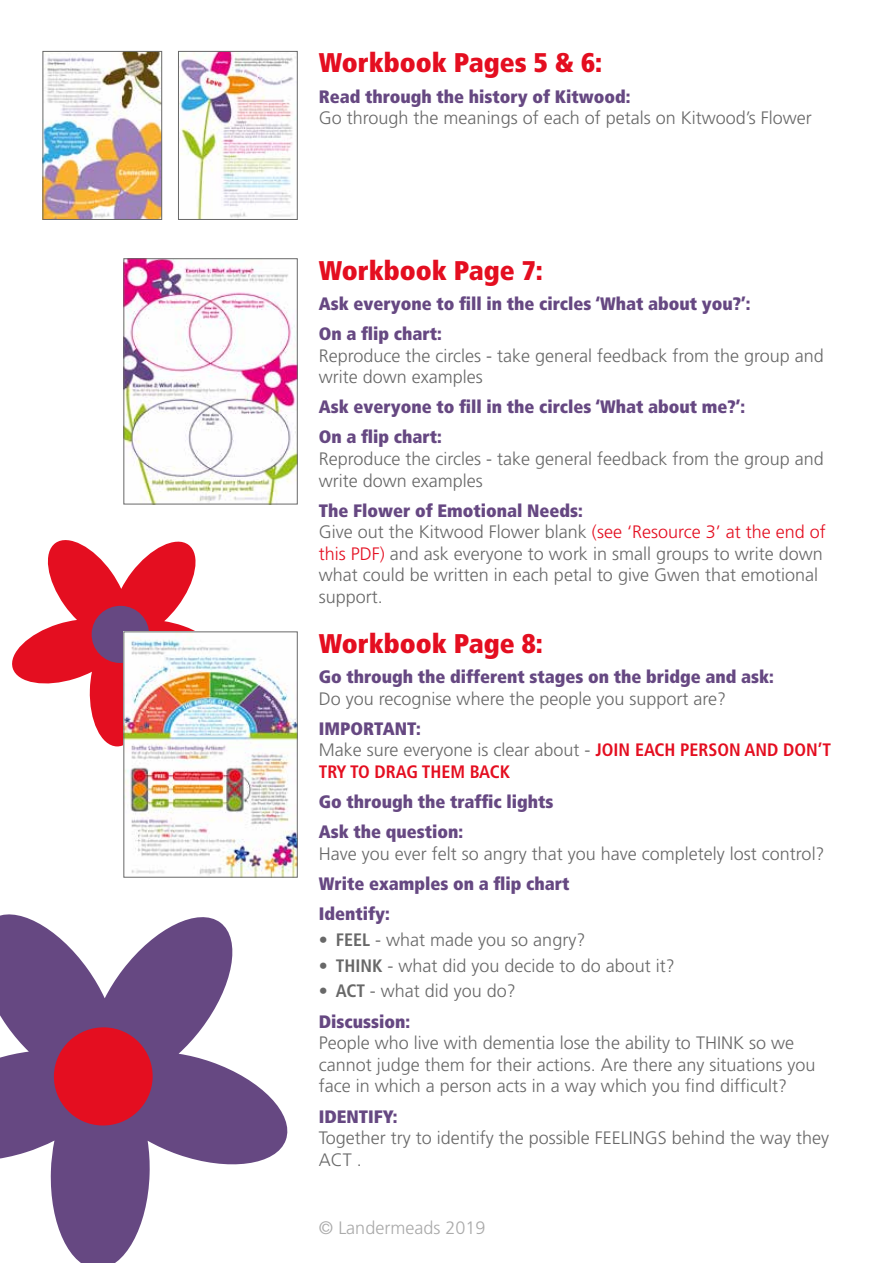
<style>
.page{position:relative;width:893px;height:1263px;background:#fff}
.page>*{position:absolute;margin:0;border:0;box-sizing:border-box;transform-origin:0 0}
.t1{font:900 condensed 27px "Frutiger";color:#e40e20}
.t2{font:300 18px/21.6px "Frutiger";color:#686868}
.t3{font:900 condensed 18px/30.2px "Frutiger";color:#664882}
.t4{font:700 condensed 18px/21.6px "Frutiger";color:#e40e20}
.t5{font:300 18px "Frutiger";color:#aaa}
.s1{font-weight:900;font-stretch:condensed;color:#664882}
.s2{color:#e40e20}
.s3{font-weight:900;color:#664882}
.s4{font-weight:300;font-stretch:normal;color:#686868}
.s5{font-weight:700;font-stretch:condensed}
</style>
<div class="page">
<svg style="left:0;top:914px;width:288px;height:349px;fill:#664882"></svg>
<svg style="left:53px;top:1027px;width:100px;height:99px;background:#c61b36"></svg>
<svg style="left:12px;top:540px;width:184px;height:207px;fill:#e40e20"></svg>
<svg style="left:91px;top:605px;width:59px;height:58px;background:#853969"></svg>
<img style="left:180px;top:53px;width:116px;height:165px">
<div style="left:178px;top:51px;width:120px;height:169px;border:1px solid #686868"></div>
<img style="left:45px;top:53px;width:115px;height:165px">
<div style="left:43px;top:51px;width:119px;height:169px;border:1px solid #686868"></div>
<img style="left:125px;top:260px;width:171px;height:242px">
<div style="left:123px;top:258px;width:175px;height:246px;border:1px solid #686868"></div>
<img style="left:125px;top:633px;width:171px;height:242px">
<div style="left:123px;top:631px;width:175px;height:246px;border:1px solid #686868"></div>
<h1 class="t1" style="left:319px;top:47px;width:285px">Workbook Pages 5 &amp; 6:</h1>
<p class="t3" style="left:319px;top:81px;width:313px">Read through the history of Kitwood:</p>
<p class="t2" style="left:319px;top:107px;width:494px">Go through the meanings of each of petals on Kitwood’s Flower</p>
<h1 class="t1" style="left:319px;top:254px;width:225px">Workbook Page 7:</h1>
<p class="t3" style="left:319px;top:288px;width:433px">Ask everyone to fill in the circles ‘What about you?’:<br>On a flip chart:</p>
<p class="t2" style="left:319px;top:344px;width:506px">Reproduce the circles - take general feedback from the group and write down examples</p>
<p class="t3" style="left:319px;top:392px;width:428px">Ask everyone to fill in the circles ‘What about me?’:<br>On a flip chart:</p>
<p class="t2" style="left:319px;top:448px;width:506px">Reproduce the circles - take general feedback from the group and write down examples</p>
<p class="t2" style="left:319px;top:500px;width:508px"><span class="s1">The Flower of Emotional Needs:<br></span>Give out the Kitwood Flower blank <span class="s2">(see ‘Resource 3’ at the end of this PDF)</span> and ask everyone to work in small groups to write down what could be written in each petal to give Gwen that emotional support.</p>
<h1 class="t1" style="left:319px;top:627px;width:225px">Workbook Page 8:</h1>
<p class="t3" style="left:319px;top:661px;width:456px">Go through the different stages on the bridge and ask:</p>
<p class="t2" style="left:319px;top:687px;width:409px">Do you recognise where the people you support are?</p>
<p class="t4" style="left:319px;top:718px;width:514px"><span class="s3">IMPORTANT:<br></span><span class="s4">Make sure everyone is clear about -</span> JOIN EACH PERSON AND DON’T<br>TRY TO DRAG THEM BACK</p>
<p class="t3" style="left:319px;top:786px;width:236px">Go through the traffic lights<br>Ask the question:</p>
<p class="t2" style="left:319px;top:843px;width:507px">Have you ever felt so angry that you have completely lost control?</p>
<p class="t3" style="left:319px;top:868px;width:252px">Write examples on a flip chart<br>Identify:</p>
<p class="t2" style="left:319px;top:929px;width:268px"><span class="s5">• FEEL</span> - what made you so angry?</p>
<p class="t2" style="left:319px;top:954px;width:357px"><span class="s5">• THINK</span> - what did you decide to do about it?</p>
<p class="t2" style="left:319px;top:976px;width:198px;line-height:30.2px"><span class="s5">• ACT</span> - what did you do?<br><span class="s1">Discussion:</span></p>
<p class="t2" style="left:319px;top:1032px;width:498px">People who live with dementia lose the ability to THINK so we cannot judge them for their actions. Are there any situations you face in which a person acts in a way which you find difficult?</p>
<p class="t3" style="left:319px;top:1101px;width:80px">IDENTIFY:</p>
<p class="t2" style="left:319px;top:1127px;width:512px">Together try to identify the possible FEELINGS behind the way they<br>ACT .</p>
<p class="t5" style="left:319px;top:1217px;width:168px">© Landermeads 2019</p>
</div>
